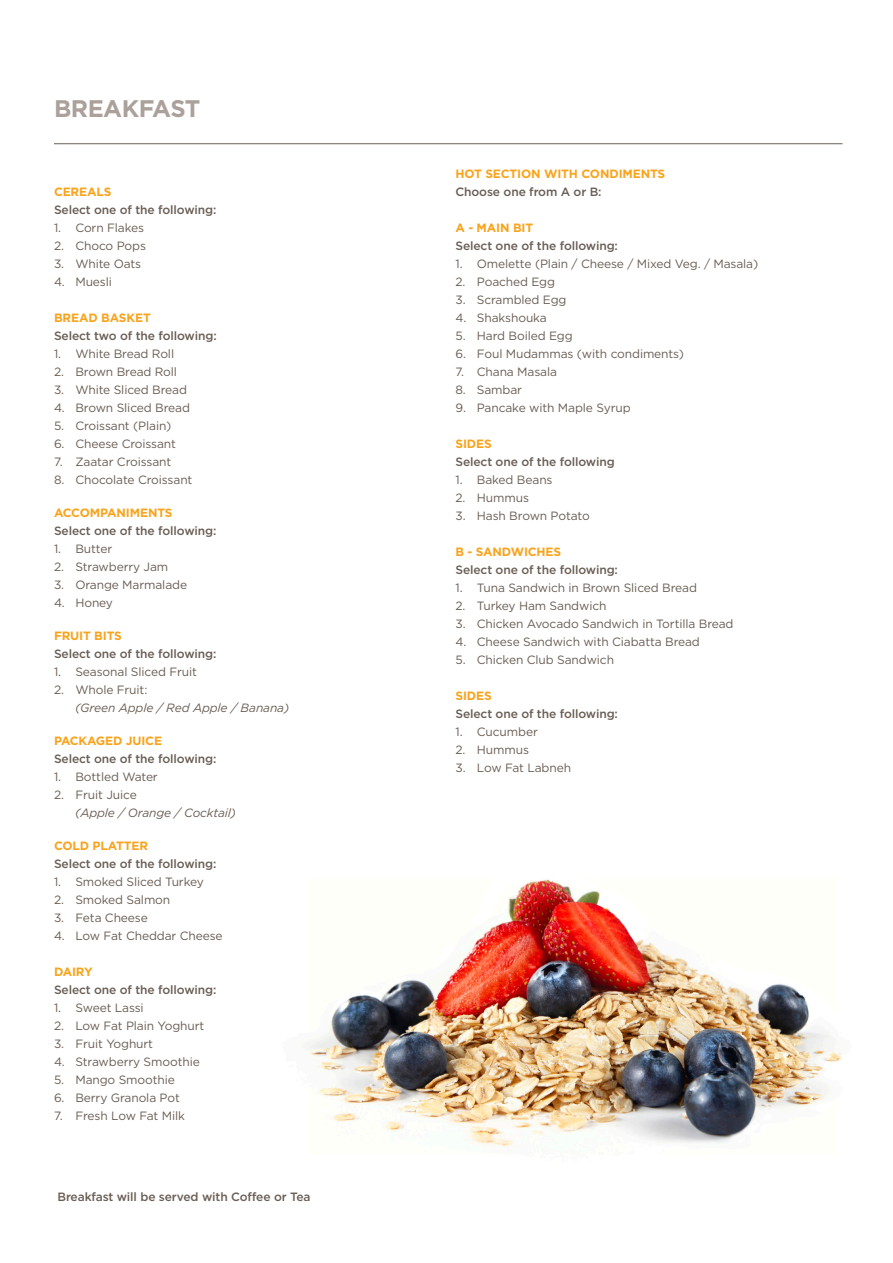
<style>
.page{position:relative;width:893px;height:1263px;background:#fff}
.page>*{position:absolute;margin:0;border:0;box-sizing:border-box;transform-origin:0 0}
.t1{font:700 24px "Gotham";letter-spacing:-.02em;color:#aba19a}
.t2{font:12px "Gotham";letter-spacing:-.01em;color:#695d54}
.t3{font:500 12px "Gotham";letter-spacing:-.01em;color:#695d54}
.t4{font:700 12px "Gotham";letter-spacing:-.01em;color:#f9a31b}
.t5{font:italic 12px "Gotham";letter-spacing:-.01em;color:#695d54}
</style>
<div class="page">
<img style="left:307px;top:879px;width:536px;height:268px">
<hr style="left:54px;top:143px;width:788px;height:1px;background:#695d54">
<p class="t1" style="left:54px;top:93px;width:148px">BREAKFAST</p>
<p class="t4" style="left:54px;top:184px;width:59px">CEREALS</p>
<p class="t3" style="left:54px;top:202px;width:164px">Select one of the following:</p>
<p class="t2" style="left:75px;top:220px;width:70px">Corn Flakes</p>
<p class="t2" style="left:54px;top:220px;width:9px">1.</p>
<p class="t2" style="left:54px;top:238px;width:12px">2.</p>
<p class="t2" style="left:54px;top:256px;width:12px">3.</p>
<p class="t2" style="left:75px;top:238px;width:72px">Choco Pops</p>
<p class="t2" style="left:75px;top:256px;width:67px">White Oats</p>
<p class="t2" style="left:75px;top:274px;width:38px">Muesli</p>
<p class="t2" style="left:54px;top:274px;width:12px">4.</p>
<p class="t4" style="left:54px;top:310px;width:98px">BREAD BASKET</p>
<p class="t3" style="left:54px;top:328px;width:164px">Select two of the following:</p>
<p class="t2" style="left:75px;top:346px;width:100px">White Bread Roll</p>
<p class="t2" style="left:54px;top:346px;width:9px">1.</p>
<p class="t2" style="left:54px;top:364px;width:12px">2.</p>
<p class="t2" style="left:75px;top:364px;width:103px">Brown Bread Roll</p>
<p class="t2" style="left:54px;top:382px;width:12px">3.</p>
<p class="t2" style="left:75px;top:382px;width:113px">White Sliced Bread</p>
<p class="t2" style="left:54px;top:400px;width:12px">4.</p>
<p class="t2" style="left:75px;top:400px;width:116px">Brown Sliced Bread</p>
<p class="t2" style="left:54px;top:418px;width:12px">5.</p>
<p class="t2" style="left:75px;top:418px;width:98px">Croissant (Plain(</p>
<p class="t2" style="left:54px;top:436px;width:12px">6.</p>
<p class="t2" style="left:75px;top:436px;width:102px">Cheese Croissant</p>
<p class="t2" style="left:54px;top:454px;width:10px">7.</p>
<p class="t2" style="left:75px;top:454px;width:97px">Zaatar Croissant</p>
<p class="t2" style="left:75px;top:472px;width:119px">Chocolate Croissant</p>
<p class="t2" style="left:54px;top:472px;width:12px">8.</p>
<p class="t4" style="left:54px;top:505px;width:120px">ACCOMPANIMENTS</p>
<p class="t3" style="left:54px;top:523px;width:164px">Select one of the following:</p>
<p class="t2" style="left:75px;top:541px;width:38px">Butter</p>
<p class="t2" style="left:54px;top:541px;width:9px">1.</p>
<p class="t2" style="left:54px;top:559px;width:12px">2.</p>
<p class="t2" style="left:54px;top:577px;width:12px">3.</p>
<p class="t2" style="left:75px;top:559px;width:94px">Strawberry Jam</p>
<p class="t2" style="left:75px;top:577px;width:113px">Orange Marmalade</p>
<p class="t2" style="left:54px;top:595px;width:12px">4.</p>
<p class="t4" style="left:54px;top:628px;width:69px">FRUIT BITS</p>
<p class="t3" style="left:54px;top:646px;width:164px">Select one of the following:</p>
<p class="t2" style="left:75px;top:664px;width:123px">Seasonal Sliced Fruit</p>
<p class="t2" style="left:75px;top:595px;width:39px">Honey</p>
<p class="t2" style="left:54px;top:664px;width:9px">1.</p>
<p class="t2" style="left:54px;top:682px;width:12px">2.</p>
<p class="t2" style="left:75px;top:682px;width:74px">Whole Fruit:</p>
<p class="t5" style="left:75px;top:700px;width:216px">(Green Apple / Red Apple / Banana(</p>
<p class="t4" style="left:54px;top:733px;width:110px">PACKAGED JUICE</p>
<p class="t3" style="left:54px;top:751px;width:164px">Select one of the following:</p>
<p class="t2" style="left:75px;top:769px;width:84px">Bottled Water</p>
<p class="t2" style="left:54px;top:769px;width:9px">1.</p>
<p class="t2" style="left:54px;top:787px;width:12px">2.</p>
<p class="t2" style="left:75px;top:787px;width:63px">Fruit Juice</p>
<p class="t5" style="left:75px;top:805px;width:162px">(Apple / Orange / Cocktail(</p>
<p class="t4" style="left:54px;top:838px;width:96px">COLD PLATTER</p>
<p class="t3" style="left:54px;top:856px;width:164px">Select one of the following:</p>
<p class="t2" style="left:75px;top:874px;width:130px">Smoked Sliced Turkey</p>
<p class="t2" style="left:54px;top:874px;width:9px">1.</p>
<p class="t2" style="left:54px;top:892px;width:12px">2.</p>
<p class="t2" style="left:54px;top:910px;width:12px">3.</p>
<p class="t2" style="left:75px;top:892px;width:96px">Smoked Salmon</p>
<p class="t2" style="left:75px;top:910px;width:74px">Feta Cheese</p>
<p class="t2" style="left:75px;top:928px;width:149px">Low Fat Cheddar Cheese</p>
<p class="t2" style="left:54px;top:928px;width:12px">4.</p>
<p class="t4" style="left:54px;top:964px;width:40px">DAIRY</p>
<p class="t3" style="left:54px;top:982px;width:164px">Select one of the following:</p>
<p class="t2" style="left:75px;top:1000px;width:70px">Sweet Lassi</p>
<p class="t2" style="left:54px;top:1000px;width:9px">1.</p>
<p class="t2" style="left:54px;top:1018px;width:12px">2.</p>
<p class="t2" style="left:75px;top:1018px;width:130px">Low Fat Plain Yoghurt</p>
<p class="t2" style="left:54px;top:1036px;width:12px">3.</p>
<p class="t2" style="left:75px;top:1036px;width:79px">Fruit Yoghurt</p>
<p class="t2" style="left:54px;top:1054px;width:12px">4.</p>
<p class="t2" style="left:75px;top:1054px;width:126px">Strawberry Smoothie</p>
<p class="t2" style="left:54px;top:1072px;width:12px">5.</p>
<p class="t2" style="left:75px;top:1072px;width:101px">Mango Smoothie</p>
<p class="t2" style="left:54px;top:1090px;width:12px">6.</p>
<p class="t2" style="left:75px;top:1090px;width:106px">Berry Granola Pot</p>
<p class="t2" style="left:54px;top:1108px;width:10px">7.</p>
<p class="t2" style="left:75px;top:1108px;width:111px">Fresh Low Fat Milk</p>
<p class="t3" style="left:57px;top:1189px;width:255px">Breakfast will be served with Coffee or Tea</p>
<p class="t4" style="left:455px;top:166px;width:211px">HOT SECTION WITH CONDIMENTS</p>
<p class="t3" style="left:455px;top:184px;width:148px">Choose one from A or B:</p>
<p class="t4" style="left:455px;top:220px;width:79px">A - MAIN BIT</p>
<p class="t3" style="left:455px;top:238px;width:164px">Select one of the following:</p>
<p class="t2" style="left:477px;top:256px;width:283px">Omelette (Plain / Cheese / Mixed Veg /. Masala(</p>
<p class="t2" style="left:455px;top:256px;width:9px">1.</p>
<p class="t2" style="left:455px;top:274px;width:12px">2.</p>
<p class="t2" style="left:477px;top:274px;width:80px">Poached Egg</p>
<p class="t2" style="left:455px;top:292px;width:12px">3.</p>
<p class="t2" style="left:477px;top:292px;width:91px">Scrambled Egg</p>
<p class="t2" style="left:455px;top:310px;width:12px">4.</p>
<p class="t2" style="left:477px;top:310px;width:71px">Shakshouka</p>
<p class="t2" style="left:455px;top:328px;width:12px">5.</p>
<p class="t2" style="left:477px;top:328px;width:97px">Hard Boiled Egg</p>
<p class="t2" style="left:455px;top:346px;width:12px">6.</p>
<p class="t2" style="left:477px;top:346px;width:209px">Foul Mudammas (with condiments(</p>
<p class="t2" style="left:455px;top:364px;width:10px">7.</p>
<p class="t2" style="left:477px;top:364px;width:82px">Chana Masala</p>
<p class="t2" style="left:455px;top:382px;width:12px">8.</p>
<p class="t2" style="left:477px;top:382px;width:47px">Sambar</p>
<p class="t2" style="left:477px;top:400px;width:155px">Pancake with Maple Syrup</p>
<p class="t2" style="left:455px;top:400px;width:12px">9.</p>
<p class="t4" style="left:455px;top:436px;width:38px">SIDES</p>
<p class="t3" style="left:455px;top:454px;width:161px">Select one of the following</p>
<p class="t2" style="left:477px;top:472px;width:77px">Baked Beans</p>
<p class="t2" style="left:455px;top:472px;width:9px">1.</p>
<p class="t2" style="left:455px;top:490px;width:12px">2.</p>
<p class="t2" style="left:477px;top:490px;width:54px">Hummus</p>
<p class="t2" style="left:477px;top:508px;width:115px">Hash Brown Potato</p>
<p class="t2" style="left:455px;top:508px;width:12px">3.</p>
<p class="t4" style="left:455px;top:544px;width:107px">B - SANDWICHES</p>
<p class="t3" style="left:455px;top:562px;width:164px">Select one of the following:</p>
<p class="t2" style="left:477px;top:580px;width:222px">Tuna Sandwich in Brown Sliced Bread</p>
<p class="t2" style="left:455px;top:580px;width:9px">1.</p>
<p class="t2" style="left:455px;top:598px;width:12px">2.</p>
<p class="t2" style="left:477px;top:598px;width:131px">Turkey Ham Sandwich</p>
<p class="t2" style="left:455px;top:616px;width:12px">3.</p>
<p class="t2" style="left:477px;top:616px;width:258px">Chicken Avocado Sandwich in Tortilla Bread</p>
<p class="t2" style="left:455px;top:634px;width:12px">4.</p>
<p class="t2" style="left:477px;top:634px;width:225px">Cheese Sandwich with Ciabatta Bread</p>
<p class="t2" style="left:477px;top:652px;width:139px">Chicken Club Sandwich</p>
<p class="t2" style="left:455px;top:652px;width:12px">5.</p>
<p class="t4" style="left:455px;top:688px;width:38px">SIDES</p>
<p class="t3" style="left:455px;top:706px;width:164px">Select one of the following:</p>
<p class="t2" style="left:477px;top:724px;width:62px">Cucumber</p>
<p class="t2" style="left:455px;top:724px;width:9px">1.</p>
<p class="t2" style="left:455px;top:742px;width:12px">2.</p>
<p class="t2" style="left:455px;top:760px;width:12px">3.</p>
<p class="t2" style="left:477px;top:742px;width:54px">Hummus</p>
<p class="t2" style="left:477px;top:760px;width:96px">Low Fat Labneh</p>
</div>
